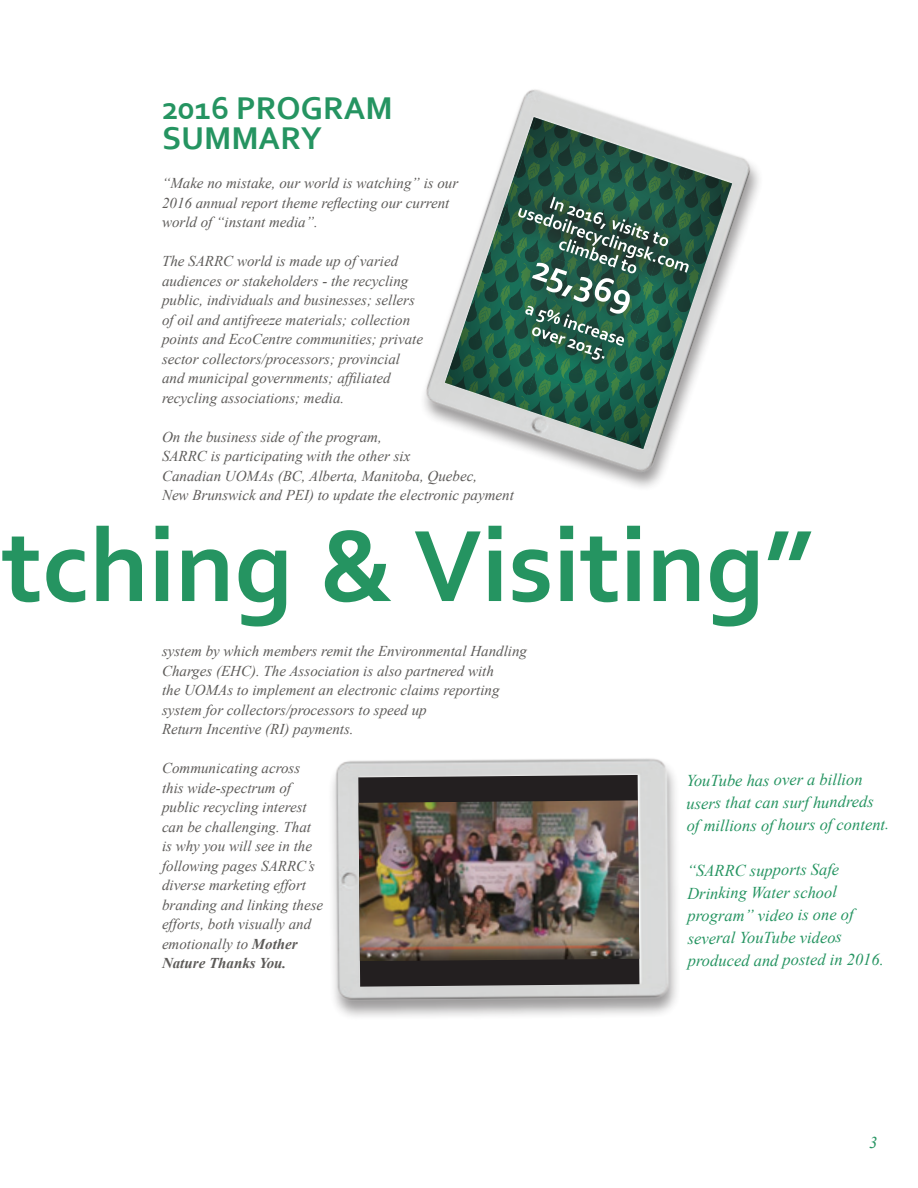
<style>
.page{position:relative;width:918px;height:1188px;background:#fff}
.page>*{position:absolute;margin:0;border:0;box-sizing:border-box;transform-origin:0 0}
.t1{font:700 106.5px "Corbel";color:#259461}
.t2{font:700 33px/30px "Corbel";color:#259461}
.t3{font:italic 16.5px/22.5px "Times New Roman";color:#259461}
.t4{font:italic 15px/19.5px "Times New Roman";color:#5d5b59}
.s1{font-weight:700}
</style>
<div class="page">
<div style="left:327px;top:757px;width:355px;height:263px;background:#231f20;opacity:.45"></div>
<img style="left:328px;top:757px;width:353px;height:254px">
<svg style="left:358px;top:775px;width:281px;height:212px;fill:#231f20"></svg>
<img style="left:359px;top:800px;width:280px;height:161px">
<img style="left:424px;top:89px;width:335px;height:399px">
<svg style="left:445px;top:117px;width:287px;height:332px"></svg>
<div style="left:490px;top:169px;width:227px;height:219px;background:#231f20;opacity:.8"></div>
<svg style="left:518px;top:197px;width:171px;height:163px"></svg>
<h2 class="t2" style="left:162px;top:92px;width:232px">2016 PROGRAM<br>SUMMARY</h2>
<p class="t4" style="left:162px;top:173px;width:298px">“Make no mistake, our world is watching” is our<br>2016 annual report theme reflecting our current world of “instant media”.</p>
<p class="t4" style="left:162px;top:251px;width:263px">The SARRC world is made up of varied audiences or stakeholders - the recycling public, individuals and businesses; sellers of oil and antifreeze materials; collection points and EcoCentre communities; private sector collectors/processors; provincial and municipal governments; affiliated recycling associations; media.</p>
<p class="t4" style="left:162px;top:426px;width:353px">On the business side of the program,<br>SARRC is participating with the other six<br>Canadian UOMAs (BC, Alberta, Manitoba, Quebec,<br>New Brunswick and PEI) to update the electronic payment</p>
<h1 class="t1" style="left:2px;top:500px;width:813px">tching &amp; Visiting”</h1>
<p class="t4" style="left:162px;top:641px;width:367px">system by which members remit the Environmental Handling Charges (EHC). The Association is also partnered with<br>the UOMAs to implement an electronic claims reporting system for collectors/processors to speed up<br>Return Incentive (RI) payments.</p>
<p class="t4" style="left:162px;top:758px;width:163px">Communicating across this wide-spectrum of public recycling interest can be challenging. That is why you will see in the following pages SARRC’s diverse marketing effort branding and linking these efforts, both visually and emotionally to <span class="s1">Mother<br>Nature Thanks You.</span></p>
<p class="t3" style="left:686px;top:770px;width:204px;rotate:-1deg">YouTube has over a billion users that can surf hundreds of millions of hours of content.</p>
<p class="t3" style="left:686px;top:860px;width:197px;rotate:-1deg">“SARRC supports Safe<br>Drinking Water school program” video is one of several YouTube videos produced and posted in 2016.</p>
<p class="t3" style="left:869px;top:1130px;width:10px">3</p>
</div>
